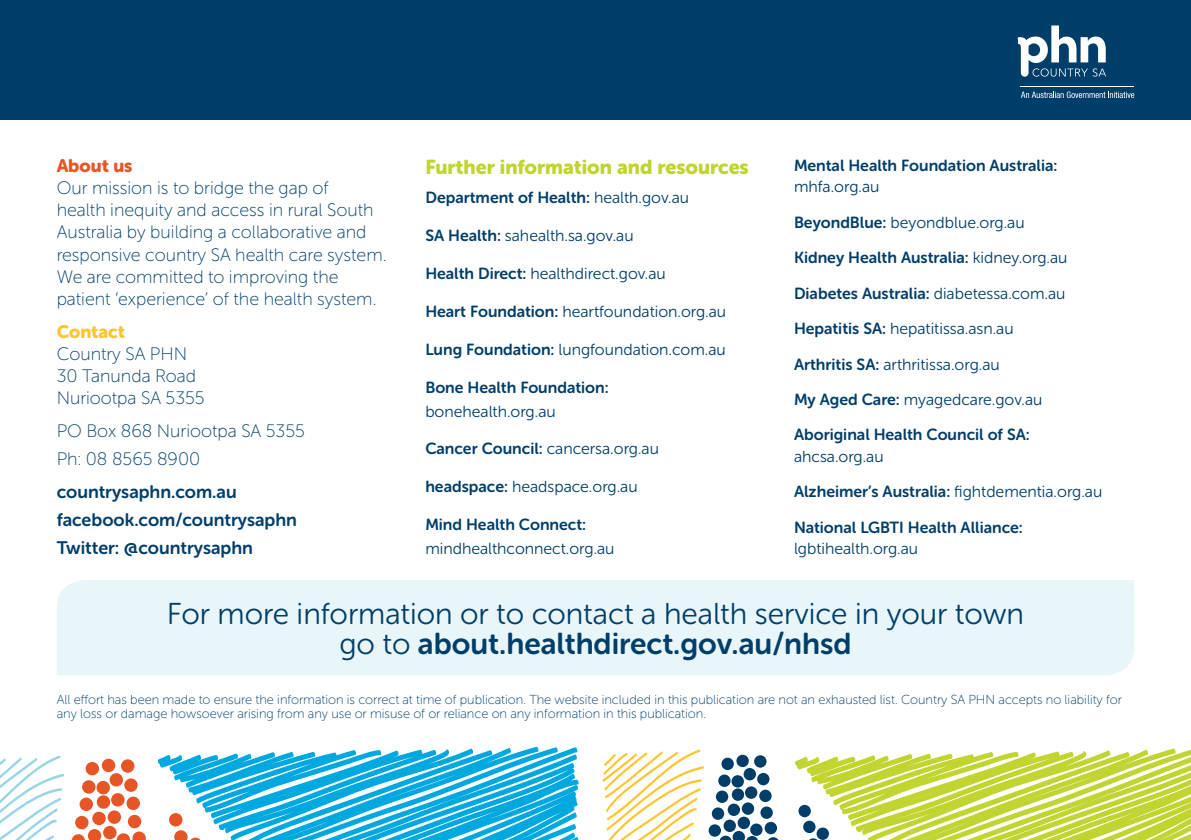
<style>
.page{position:relative;width:1191px;height:840px;background:#fff}
.page>*{position:absolute;margin:0;border:0;box-sizing:border-box;transform-origin:0 0}
.t1{font:30px "Museo Sans Rounded 300";color:#003e6a}
.t2{font:30px "Museo Sans Rounded 700";color:#003e6a}
.t3{font:20px "Museo Sans Rounded 900";color:#c1d42f}
.t4{font:18px/22px "Museo Sans Rounded 100";color:#003e6a}
.t5{font:18px/27.6px "Museo Sans Rounded 700";color:#003e6a}
.t6{font:18px "Museo Sans Rounded 900";color:#e65525}
.t7{font:18px "Museo Sans Rounded 900";color:#ffc52f}
.t8{font:16px "Museo Sans Rounded 300";color:#003e6a}
.t9{font:16px "Museo Sans Rounded 700";color:#003e6a}
.t10{font:13px/14px "Museo Sans Rounded 100";color:#003e6a}
.s1{font-family:"Museo Sans Rounded 300"}
.s2{font-family:"Museo Sans Rounded 700"}
</style>
<div class="page">
<div style="left:57px;top:580px;width:1077px;height:95px;background:#e8f5f9"></div>
<div style="left:0;top:0;width:1191px;height:119px;background:#003e6a"></div>
<svg style="left:602px;top:748px;width:589px;height:91px"></svg>
<svg style="left:0;top:746px;width:579px;height:93px"></svg>
<svg style="left:1017px;top:25px;width:89px;height:52px"></svg>
<svg style="left:1021px;top:91px;width:113px;height:7px"></svg>
<hr style="left:1020px;top:86px;width:114px;height:1px;background:#fff">
<p class="t6" style="left:57px;top:156px;width:77px">About us</p>
<p class="t4" style="left:57px;top:177px;width:331px">Our mission is to bridge the gap of<br>health inequity and access in rural South Australia by building a collaborative and responsive country SA health care system.<br>We are committed to improving the patient ‘experience’ of the health system.</p>
<p class="t7" style="left:57px;top:321px;width:70px">Contact</p>
<p class="t4" style="left:57px;top:343px;width:149px">Country SA PHN<br>30 Tanunda Road<br>Nuriootpa SA 5355</p>
<p class="t4" style="left:57px;top:417px;width:250px;line-height:27.6px">PO Box 868 Nuriootpa SA 5355<br>Ph: 08 8565 8900</p>
<p class="t5" style="left:57px;top:478px;width:242px">countrysaphn.com.au facebook.com/countrysaphn<br>Twitter: @countrysaphn</p>
<p class="t3" style="left:425px;top:155px;width:325px">Further information and resources</p>
<p class="t9" style="left:425px;top:189px;width:265px">Department of Health: <span class="s1">health.gov.au</span></p>
<p class="t8" style="left:425px;top:227px;width:210px"><span class="s2">SA Health:</span> sahealth.sa.gov.au</p>
<p class="t8" style="left:425px;top:265px;width:242px"><span class="s2">Health Direct:</span> healthdirect.gov.au</p>
<p class="t8" style="left:425px;top:303px;width:302px"><span class="s2">Heart Foundation:</span> heartfoundation.org.au</p>
<p class="t8" style="left:425px;top:340px;width:302px"><span class="s2">Lung Foundation:</span> lungfoundation.com.au</p>
<p class="t9" style="left:425px;top:378px;width:185px">Bone Health Foundation:</p>
<p class="t8" style="left:425px;top:402px;width:132px">bonehealth.org.au</p>
<p class="t8" style="left:425px;top:440px;width:235px"><span class="s2">Cancer Council:</span> cancersa.org.au</p>
<p class="t8" style="left:425px;top:478px;width:214px"><span class="s2">headspace:</span> headspace.org.au</p>
<p class="t9" style="left:425px;top:515px;width:162px">Mind Health Connect:</p>
<p class="t8" style="left:425px;top:539px;width:191px">mindhealthconnect.org.au</p>
<p class="t9" style="left:794px;top:156px;width:265px">Mental Health Foundation Australia:</p>
<p class="t8" style="left:794px;top:178px;width:87px">mhfa.org.au</p>
<p class="t8" style="left:794px;top:213px;width:232px"><span class="s2">BeyondBlue:</span> beyondblue.org.au</p>
<p class="t9" style="left:794px;top:248px;width:275px">Kidney Health Australia: <span class="s1">kidney.org.au</span></p>
<p class="t9" style="left:794px;top:284px;width:273px">Diabetes Australia: <span class="s1">diabetessa.com.au</span></p>
<p class="t8" style="left:794px;top:320px;width:221px"><span class="s2">Hepatitis SA:</span> hepatitissa.asn.au</p>
<p class="t8" style="left:794px;top:355px;width:207px"><span class="s2">Arthritis SA:</span> arthritissa.org.au</p>
<p class="t8" style="left:794px;top:390px;width:250px"><span class="s2">My Aged Care:</span> myagedcare.gov.au</p>
<p class="t9" style="left:794px;top:426px;width:237px">Aboriginal Health Council of SA:</p>
<p class="t8" style="left:794px;top:447px;width:91px">ahcsa.org.au</p>
<p class="t9" style="left:794px;top:482px;width:310px">Alzheimer’s Australia: <span class="s1">fightdementia.org.au</span></p>
<p class="t9" style="left:794px;top:518px;width:230px">National LGBTI Health Alliance:</p>
<p class="t8" style="left:794px;top:539px;width:126px">lgbtihealth.org.au</p>
<h1 class="t1" style="left:167px;top:597px;width:859px">For more information or to contact a health service in your town</h1>
<h1 class="t2" style="left:339px;top:626px;width:514px"><span class="s1">go to</span> about.healthdirect.gov.au/nhsd</h1>
<p class="t10" style="left:57px;top:692px;width:1066px">All effort has been made to ensure the information is correct at time of publication. The website included in this publication are not an exhausted list. Country SA PHN accepts no liability for any loss or damage howsoever arising from any use or misuse of or reliance on any information in this publication.</p>
</div>
